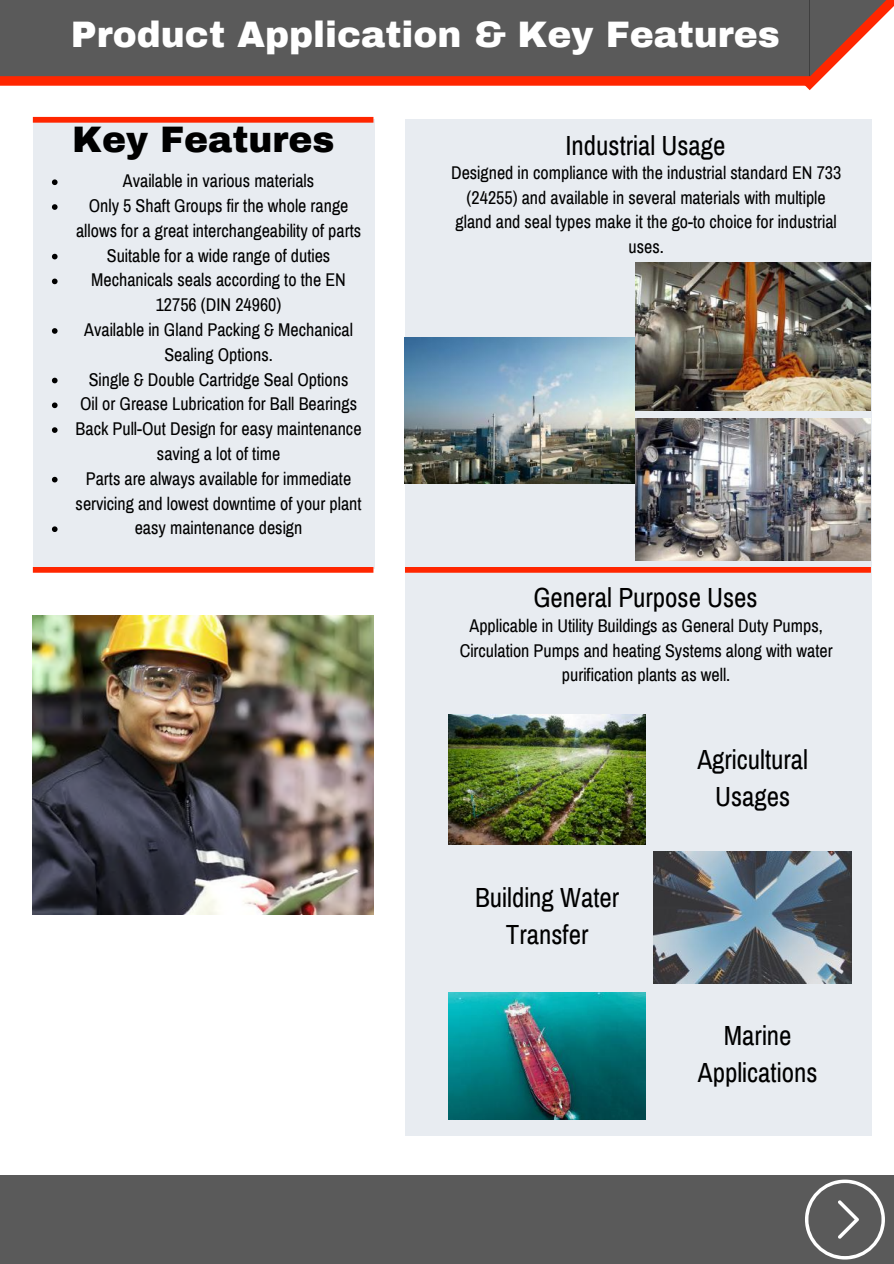
<style>
.page{position:relative;width:894px;height:1264px;background:#fff}
.page>*{position:absolute;margin:0;border:0;box-sizing:border-box;transform-origin:0 0}
.t1{font:900 36px "Archivo";color:#fff}
.t2{font:900 36px "Archivo";color:#000}
.t3{font:27px/37.2px "Archivo Narrow";color:#000;text-align:center}
.t4{font:18px/24.8px "Archivo Narrow";color:#000;text-align:center}
</style>
<div class="page">
<svg style="left:0;top:0;width:893px;height:90px;background:#7a625e"></svg>
<div style="left:0;top:1175px;width:893px;height:88px;background:#5a5a5a"></div>
<div style="left:33px;top:119px;width:341px;height:450px;background:#e8ecf1"></div>
<svg style="left:33px;top:117px;width:340px;height:6px;background:#fd300d"></svg>
<div style="left:405px;top:119px;width:466px;height:1017px;background:#e8ecf1"></div>
<div style="left:405px;top:567px;width:465px;height:5px;background:#ff2600"></div>
<div style="left:33px;top:567px;width:340px;height:5px;background:#ff2600"></div>
<svg style="left:805px;top:1179px;width:79px;height:80px"></svg>
<img style="left:33px;top:615px;width:340px;height:299px">
<img style="left:405px;top:337px;width:229px;height:146px">
<img style="left:635px;top:263px;width:235px;height:147px">
<img style="left:635px;top:418px;width:235px;height:142px">
<img style="left:448px;top:714px;width:197px;height:130px">
<img style="left:653px;top:852px;width:198px;height:131px">
<img style="left:448px;top:992px;width:197px;height:127px">
<svg style="left:52px;top:179px;width:6px;height:6px"></svg>
<svg style="left:52px;top:204px;width:6px;height:6px"></svg>
<svg style="left:52px;top:254px;width:6px;height:5px"></svg>
<svg style="left:52px;top:278px;width:6px;height:6px"></svg>
<svg style="left:52px;top:328px;width:6px;height:6px"></svg>
<svg style="left:52px;top:378px;width:6px;height:5px"></svg>
<svg style="left:52px;top:402px;width:6px;height:6px"></svg>
<svg style="left:52px;top:427px;width:6px;height:6px"></svg>
<svg style="left:52px;top:477px;width:6px;height:5px"></svg>
<svg style="left:52px;top:526px;width:6px;height:6px"></svg>
<h1 class="t1" style="left:71px;top:16px;width:710px">Product Application &amp; Key Features</h1>
<h1 class="t2" style="left:72px;top:120px;width:264px">Key Features</h1>
<p class="t4" style="left:76px;top:169px;width:287px">Available in various materials<br>Only 5 Shaft Groups fir the whole range allows for a great interchangeability of parts Suitable for a wide range of duties Mechanicals seals according to the EN 12756 (DIN 24960)<br>Available in Gland Packing &amp; Mechanical Sealing Options.<br>Single &amp; Double Cartridge Seal Options<br>Oil or Grease Lubrication for Ball Bearings Back Pull-Out Design for easy maintenance saving a lot of time<br>Parts are always available for immediate servicing and lowest downtime of your plant easy maintenance design</p>
<h2 class="t3" style="left:565px;top:127px;width:162px">Industrial Usage</h2>
<p class="t4" style="left:451px;top:160px;width:392px">Designed in compliance with the industrial standard EN 733 (24255) and available in several materials with multiple gland and seal types make it the go-to choice for industrial uses.</p>
<h2 class="t3" style="left:533px;top:580px;width:226px">General Purpose Uses</h2>
<p class="t4" style="left:459px;top:613px;width:374px">Applicable in Utility Buildings as General Duty Pumps,<br>Circulation Pumps and heating Systems along with water purification plants as well.</p>
<h2 class="t3" style="left:475px;top:879px;width:146px">Building Water<br>Transfer</h2>
<h2 class="t3" style="left:697px;top:741px;width:112px">Agricultural<br>Usages</h2>
<h2 class="t3" style="left:697px;top:1017px;width:121px">Marine<br>Applications</h2>
</div>
